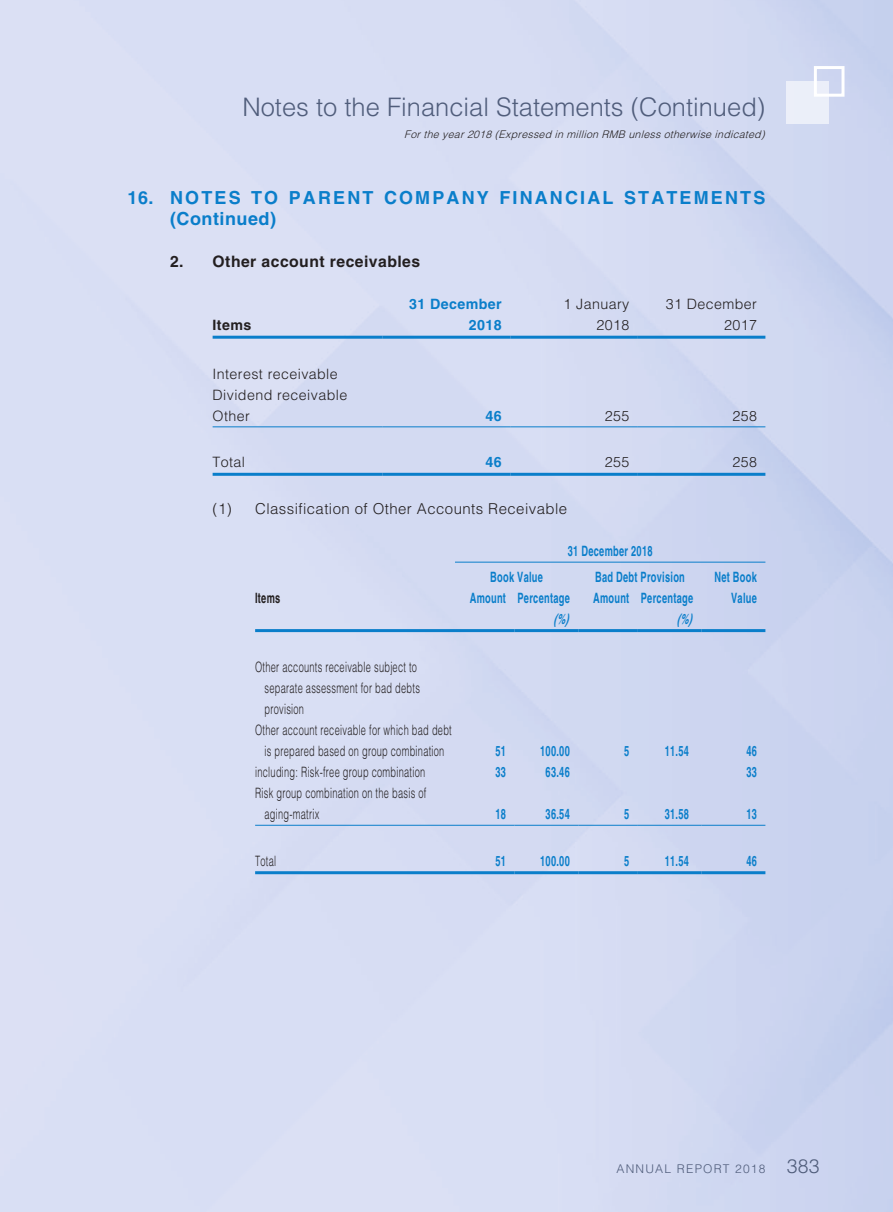
<style>
.page{position:relative;width:893px;height:1212px;background:#dce3f5}
.page>*{position:absolute;margin:0;border:0;box-sizing:border-box;transform-origin:0 0}
.t1{font:300 25.5px "Helvetica LT Std";color:#505d7b}
.t2{font:700 18px/21px "Helvetica LT Std";letter-spacing:.12em;color:#0a7eca}
.t3{font:700 15.75px "Helvetica LT Std";letter-spacing:.03em;color:#231f20}
.t4{font:300 15px "Helvetica LT Std";letter-spacing:.03em;color:#231f20}
.t5{font:300 14.25px/21px "Helvetica LT Std";letter-spacing:.03em;color:#231f20;scale:.65 1}
.t6{font:700 14.25px "Helvetica LT Std";letter-spacing:.03em;color:#0a7eca;scale:.65 1}
.t7{font:300 14.25px/21px "Helvetica LT Std";letter-spacing:.03em;color:#231f20;text-align:right}
.t8{font:700 14.25px/21px "Helvetica LT Std";letter-spacing:.03em;color:#0a7eca;text-align:right}
.t9{font:italic 700 14.25px "Helvetica LT Std";color:#0a7eca;scale:.65 1}
.t10{font:700 14.25px "Helvetica LT Std";letter-spacing:.03em;color:#231f20}
.t11{font:700 14.25px "Helvetica LT Std";letter-spacing:.03em;color:#231f20;scale:.65 1}
.t12{font:300 12px "Helvetica LT Std";letter-spacing:.1em;color:#505d7b}
.t13{font:italic 300 10.5px "Helvetica LT Std";color:#231f20}
.s1{font-size:19.5px}
</style>
<div class="page">
<div style="left:787px;top:81px;width:42px;height:43px;background:#ebeff9"></div>
<div style="left:814px;top:66px;width:30px;height:31px;border:3px solid #fff"></div>
<hr style="left:213px;top:336px;width:170px;height:3px;background:#0a7eca">
<hr style="left:383px;top:336px;width:127px;height:3px;background:#0a7eca">
<hr style="left:510px;top:336px;width:128px;height:3px;background:#0a7eca">
<hr style="left:638px;top:336px;width:127px;height:3px;background:#0a7eca">
<hr style="left:213px;top:426px;width:170px;height:1px;background:#0a7eca">
<hr style="left:383px;top:426px;width:127px;height:1px;background:#0a7eca">
<hr style="left:510px;top:426px;width:128px;height:1px;background:#0a7eca">
<hr style="left:638px;top:426px;width:127px;height:1px;background:#0a7eca">
<hr style="left:213px;top:473px;width:170px;height:3px;background:#0a7eca">
<hr style="left:383px;top:473px;width:127px;height:3px;background:#0a7eca">
<hr style="left:510px;top:473px;width:128px;height:3px;background:#0a7eca">
<hr style="left:638px;top:473px;width:127px;height:3px;background:#0a7eca">
<hr style="left:455px;top:562px;width:310px;height:1px;background:#0a7eca">
<hr style="left:255px;top:629px;width:200px;height:3px;background:#0a7eca">
<hr style="left:455px;top:629px;width:59px;height:3px;background:#0a7eca">
<hr style="left:514px;top:629px;width:64px;height:3px;background:#0a7eca">
<hr style="left:578px;top:629px;width:60px;height:3px;background:#0a7eca">
<hr style="left:638px;top:629px;width:64px;height:3px;background:#0a7eca">
<hr style="left:702px;top:629px;width:63px;height:3px;background:#0a7eca">
<hr style="left:255px;top:825px;width:200px;height:1px;background:#0a7eca">
<hr style="left:455px;top:825px;width:59px;height:1px;background:#0a7eca">
<hr style="left:514px;top:825px;width:64px;height:1px;background:#0a7eca">
<hr style="left:578px;top:825px;width:60px;height:1px;background:#0a7eca">
<hr style="left:638px;top:825px;width:64px;height:1px;background:#0a7eca">
<hr style="left:702px;top:825px;width:63px;height:1px;background:#0a7eca">
<hr style="left:255px;top:871px;width:200px;height:3px;background:#0a7eca">
<hr style="left:455px;top:871px;width:59px;height:3px;background:#0a7eca">
<hr style="left:514px;top:871px;width:64px;height:3px;background:#0a7eca">
<hr style="left:578px;top:871px;width:60px;height:3px;background:#0a7eca">
<hr style="left:638px;top:871px;width:64px;height:3px;background:#0a7eca">
<hr style="left:702px;top:871px;width:63px;height:3px;background:#0a7eca">
<h1 class="t1" style="left:242px;top:91px;width:524px">Notes to the Financial Statements (Continued)</h1>
<p class="t13" style="left:404px;top:128px;width:365px">Forthe year2018 (Expressed in million RMB unlessotherwise indicated)</p>
<p class="t2" style="left:170px;top:187px;width:597px;text-indent:-43px">16. NOTES TO PARENT COMPANY FINANCIAL STATEMENTS (Continued)</p>
<p class="t3" style="left:170px;top:252px;width:252px">2. Other account receivables</p>
<p class="t10" style="left:213px;top:317px;width:40px">Items</p>
<p class="t7" style="left:213px;top:363px;width:136px;text-align:left">Interest receivable<br>Dividend receivable<br>Other</p>
<p class="t8" style="left:409px;top:294px;width:94px">31 December<br>2018</p>
<p class="t7" style="left:564px;top:294px;width:67px">1 January<br>2018</p>
<p class="t7" style="left:666px;top:294px;width:93px">31 December<br>2017</p>
<p class="t8" style="left:485px;top:405px;width:18px">46</p>
<p class="t7" style="left:605px;top:405px;width:26px">255</p>
<p class="t7" style="left:732px;top:405px;width:26px">258</p>
<p class="t7" style="left:213px;top:452px;width:34px">Total</p>
<p class="t8" style="left:485px;top:452px;width:18px">46</p>
<p class="t7" style="left:605px;top:452px;width:26px">255</p>
<p class="t7" style="left:732px;top:452px;width:26px">258</p>
<p class="t4" style="left:213px;top:499px;width:356px">(1) Classification of Other Accounts Receivable</p>
<p class="t11" style="left:255px;top:589px;width:40px">Items</p>
<p class="t6" style="left:568px;top:542px;width:132px">31 December 2018</p>
<p class="t6" style="left:490px;top:568px;width:83px">Book Value</p>
<p class="t6" style="left:595px;top:568px;width:140px">Bad Debt Provision</p>
<p class="t6" style="left:714px;top:568px;width:67px">Net Book</p>
<p class="t6" style="left:470px;top:589px;width:155px">Amount Percentage</p>
<p class="t6" style="left:593px;top:589px;width:155px">Amount Percentage</p>
<p class="t6" style="left:731px;top:589px;width:41px">Value</p>
<p class="t9" style="left:553px;top:610px;width:31px">(%)</p>
<p class="t9" style="left:677px;top:610px;width:31px">(%)</p>
<p class="t5" style="left:255px;top:656px;width:251px">Other accounts receivable subject to</p>
<p class="t5" style="left:264px;top:677px;width:241px">separate assessment for bad debts</p>
<p class="t5" style="left:264px;top:699px;width:62px">provision</p>
<p class="t5" style="left:255px;top:720px;width:304px">Other account receivable for which bad debt</p>
<p class="t5" style="left:264px;top:741px;width:278px">is prepared based on group combination</p>
<p class="t6" style="left:495px;top:742px;width:18px">51</p>
<p class="t6" style="left:540px;top:742px;width:47px">100.00</p>
<p class="t6" style="left:624px;top:742px;width:9px">5</p>
<p class="t6" style="left:665px;top:742px;width:39px">11.54</p>
<p class="t6" style="left:746px;top:742px;width:18px">46</p>
<p class="t5" style="left:255px;top:762px;width:263px">including: Risk-free group combination</p>
<p class="t6" style="left:495px;top:764px;width:18px">33</p>
<p class="t6" style="left:546px;top:764px;width:39px">63.46</p>
<p class="t6" style="left:746px;top:764px;width:18px">33</p>
<p class="t5" style="left:264px;top:783px;width:251px;text-indent:-9px">Risk group combination on the basis of aging-matrix</p>
<p class="t6" style="left:495px;top:806px;width:18px">18</p>
<p class="t6" style="left:546px;top:806px;width:39px">36.54</p>
<p class="t6" style="left:624px;top:806px;width:9px">5</p>
<p class="t6" style="left:665px;top:806px;width:39px">31.58</p>
<p class="t6" style="left:746px;top:806px;width:18px">13</p>
<p class="t5" style="left:255px;top:850px;width:34px">Total</p>
<p class="t6" style="left:495px;top:852px;width:18px">51</p>
<p class="t6" style="left:540px;top:852px;width:47px">100.00</p>
<p class="t6" style="left:624px;top:852px;width:9px">5</p>
<p class="t6" style="left:665px;top:852px;width:39px">11.54</p>
<p class="t6" style="left:746px;top:852px;width:18px">46</p>
<p class="t12" style="left:616px;top:1161px;width:205px">ANNUAL REPORT 2018 <span class="s1">383</span></p>
</div>
